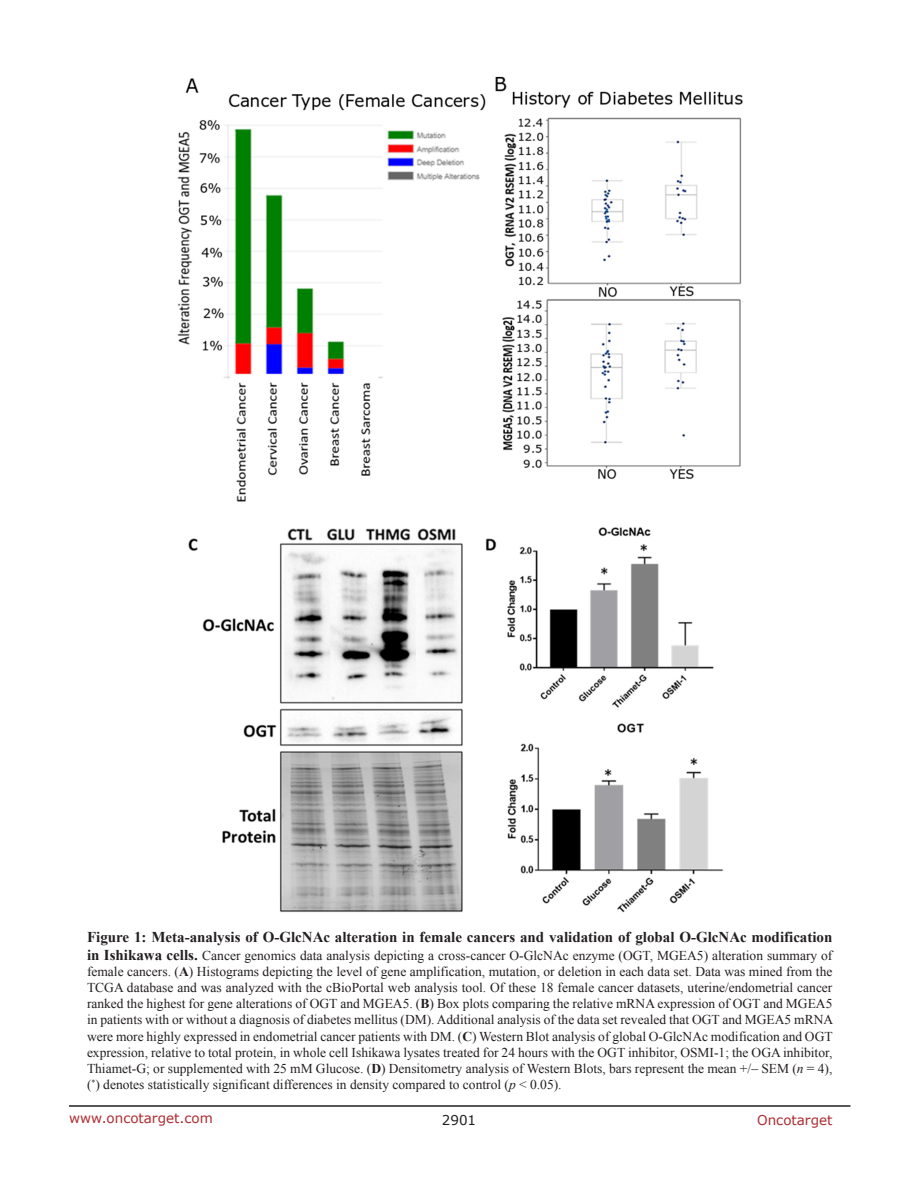
<style>
.page{position:relative;width:918px;height:1188px;background:#fff}
.page>*{position:absolute;margin:0;border:0;box-sizing:border-box;transform-origin:0 0}
.FigureText{font:700 15px "Times New Roman";color:#231f20}
.FigureText-2{font:13.5px/16.2px "Times New Roman";color:#231f20;text-align:justify}
.t1{font:13.5px "Verdana";color:#ac2b31}
.t2{font:13.5px "Verdana";color:#231f20}
.s1{font-weight:700;font-size:15px}
.s2{font-weight:700}
.s3{font-style:italic}
</style>
<div class="page">
<hr style="left:69px;top:1105px;width:781px;height:2px;background:#231f20">
<img style="left:177px;top:76px;width:566px;height:836px">
<p class="FigureText" style="left:87px;top:926px;width:747px">Figure 1: Meta-analysis of O-GlcNAc alteration in female cancers and validation of global O-GlcNAc modification</p>
<p class="FigureText-2" style="left:87px;top:947px;width:748px"><span class="s1">in Ishikawa cells.</span> Cancer genomics data analysis depicting a cross-cancer O-GlcNAc enzyme (OGT, MGEA5) alteration summary of female cancers. (<span class="s2">A</span>) Histograms depicting the level of gene amplification, mutation, or deletion in each data set. Data was mined from the TCGA database and was analyzed with the cBioPortal web analysis tool. Of these 18 female cancer datasets, uterine/endometrial cancer ranked the highest for gene alterations of OGT and MGEA5. (<span class="s2">B</span>) Box plots comparing the relative mRNA expression of OGT and MGEA5 in patients with or without a diagnosis of diabetes mellitus (DM). Additional analysis of the data set revealed that OGT and MGEA5 mRNA were more highly expressed in endometrial cancer patients with DM. (<span class="s2">C</span>) Western Blot analysis of global O-GlcNAc modification and OGT expression, relative to total protein, in whole cell Ishikawa lysates treated for 24 hours with the OGT inhibitor, OSMI-1; the OGA inhibitor, Thiamet-G; or supplemented with 25 mM Glucose. (<span class="s2">D</span>) Densitometry analysis of Western Blots, bars represent the mean +/– SEM (<span class="s3">n</span> = 4), (<sup>*</sup>) denotes statistically significant differences in density compared to control (<span class="s3">p</span> &lt; 0.05).</p>
<p class="t1" style="left:69px;top:1109px;width:145px">www.oncotarget.com</p>
<p class="t2" style="left:442px;top:1111px;width:36px">2901</p>
<p class="t1" style="left:757px;top:1111px;width:77px">Oncotarget</p>
</div>
